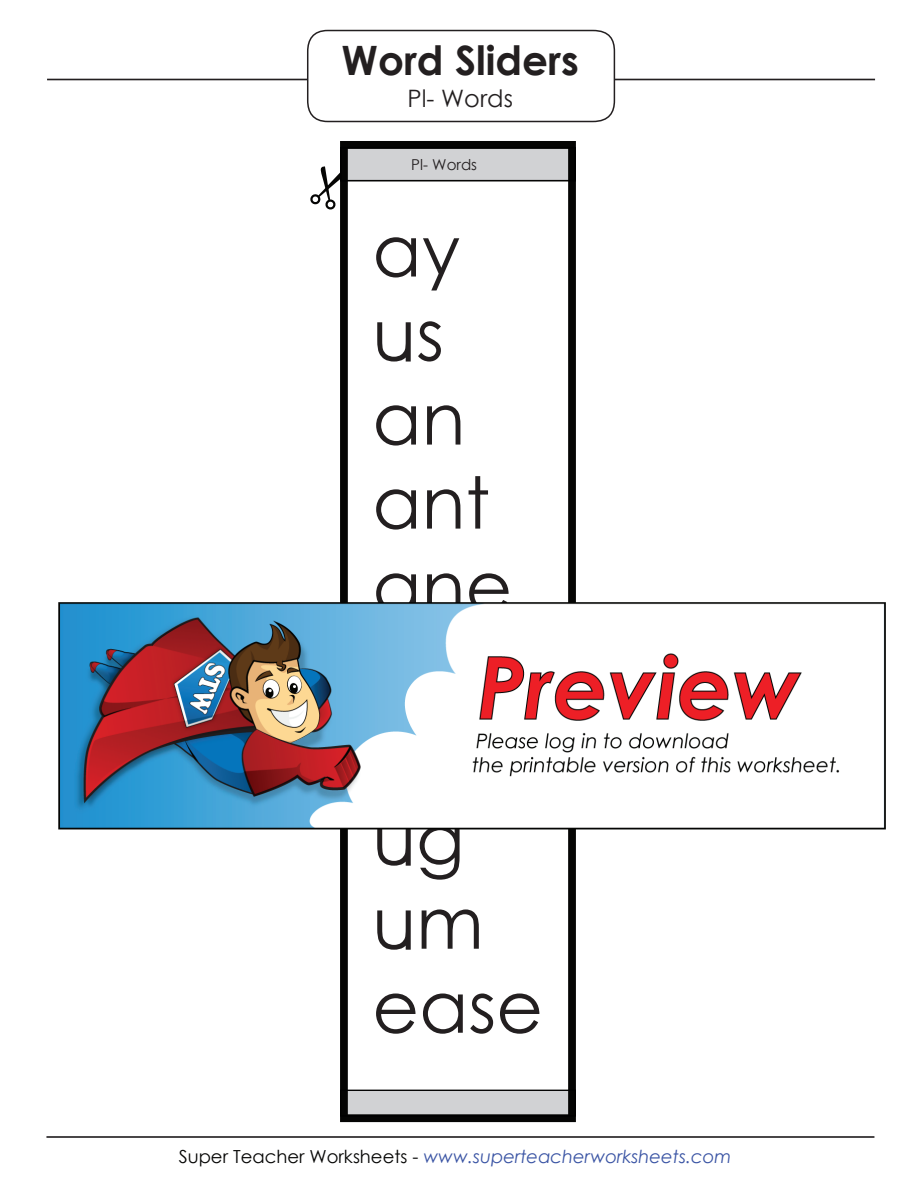
<style>
.page{position:relative;width:918px;height:1188px;background:#fff}
.page>*{position:absolute;margin:0;border:0;box-sizing:border-box;transform-origin:0 0}
.t1{font:72px/84px "Century STW3";color:#231f20}
.t2{font:700 40.5px "Century Gothic 2";color:#231f20}
.t3{font:24px "Century Gothic 2";color:#231f20}
.t4{font:italic 18px "Century Gothic 2";color:#3a54a4}
.t5{font:15px "Century Gothic 2";color:#231f20}
.s1{font-style:normal;color:#050504}
</style>
<div class="page">
<hr style="left:46px;top:1136px;width:828px;height:2px;background:#231f20">
<hr style="left:47px;top:79px;width:828px;height:1px;background:#231f20">
<svg style="left:340px;top:141px;width:236px;height:981px"></svg>
<svg style="left:310px;top:147px;width:266px;height:65px"></svg>
<svg style="left:340px;top:1090px;width:236px;height:27px;background:#a8a9ab"></svg>
<div style="left:308px;top:31px;width:306px;height:91px;background:#fff;border-radius:21px"></div>
<div style="left:307px;top:30px;width:308px;height:92px;border:2px solid #231f20;border-radius:21px"></div>
<img style="left:58px;top:585px;width:828px;height:258px">
<h2 class="t2" style="left:342px;top:30px;width:239px">Word Sliders</h2>
<h3 class="t3" style="left:408px;top:81px;width:107px">Pl- Words</h3>
<p class="t5" style="left:411px;top:154px;width:67px">Pl- Words</p>
<h1 class="t1" style="left:372px;top:207px;width:141px">ay us an ant ane</h1>
<h1 class="t1" style="left:372px;top:796px;width:172px">ug um ease</h1>
<p class="t4" style="left:179px;top:1143px;width:554px"><span class="s1">Super Teacher Worksheets -</span> www.superteacherworksheets.com</p>
</div>
